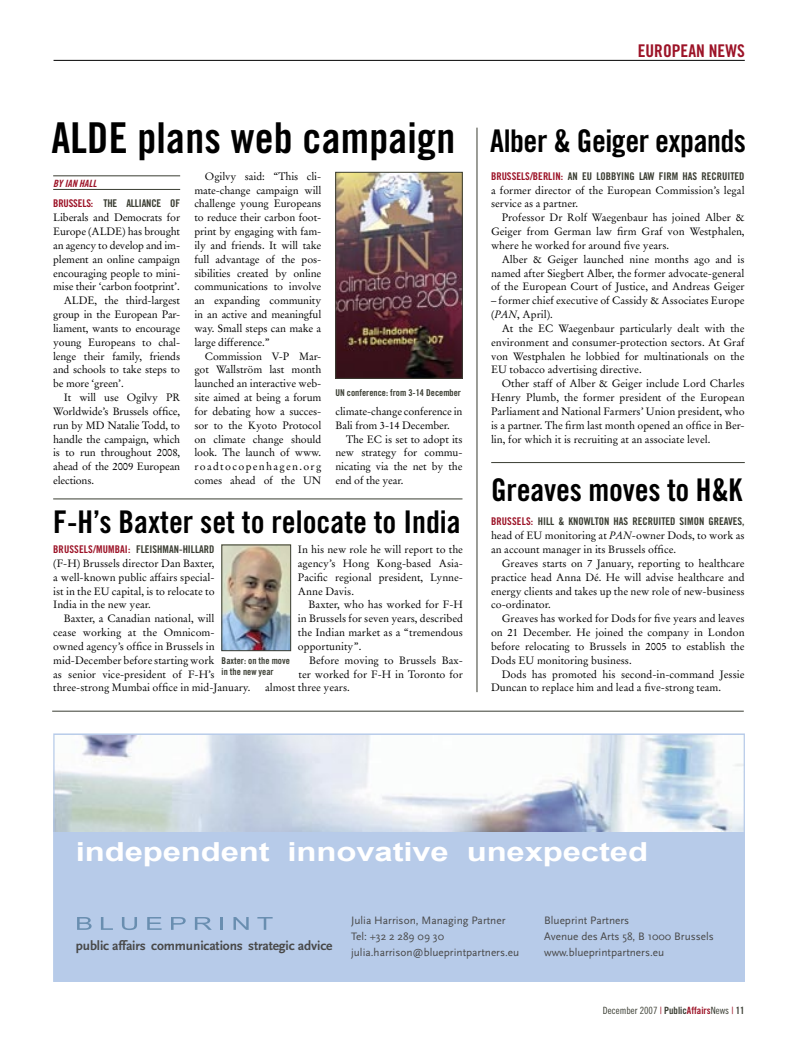
<style>
.page{position:relative;width:798px;height:1046px;background:#fff}
.page>*{position:absolute;margin:0;border:0;box-sizing:border-box;transform-origin:0 0}
.pan_news_headline_35pt{font:42.5px "Trade Gothic LT Std Bd Cn 20";letter-spacing:.005em;color:#000}
.pan_news_headline_25pt{font:31.25px "Trade Gothic LT Std Bd Cn 20";letter-spacing:-.005em;color:#000}
.t1{font:700 26.25px "Arial";letter-spacing:-.005em;color:#fff;scale:1.25 1}
.pan_strap_rhp{font:17.5px "Trade Gothic LT Std Bd Cn 20";color:#9c1327}
.t2{font:700 13.5px "Scala Sans";letter-spacing:-.01em;color:#484848}
.t3{font:11.25px/15.6px "Scala Sans";color:#484848}
.pan_body_indent{font:10.62px/13.9px "Stempel Garamond LT Std";color:#000;text-align:justify}
.pan_body_flush_left{font:10.62px/13.9px "Stempel Garamond LT Std";color:#000;text-align:justify}
.pan_quotebreak_13pt{font:10px "Trade Gothic LT Std Cn 18";color:#3a3d32}
.t4{font:10px "Trade Gothic LT Std Bd Cn 20 Obl";color:#9c1327}
.pan_photo_caption{font:9.38px/10.6px "Trade Gothic LT Std Bd Cn 20";color:#3a3d32}
.s1{font-family:"Trade Gothic LT Std Bd Cn 20";color:#9c1327}
.s2{font-family:"Trade Gothic LT Std Bd Cn 20";color:#3a3d32}
.s3{font-style:italic}
.s4{color:#9c1327}
.s5{font-family:"Trade Gothic LT Std Bd Cn 20"}
</style>
<div class="page">
<hr style="left:54px;top:60px;width:690px;height:1px;background:#000">
<hr style="left:53px;top:498px;width:409px;height:1px;background:#3a3d32">
<hr style="left:476px;top:128px;width:1px;height:564px;background:#3a3d32">
<img style="left:337px;top:174px;width:123px;height:202px">
<div style="left:335px;top:172px;width:127px;height:206px;border:1px solid #3a3d32"></div>
<hr style="left:53px;top:175px;width:127px;height:1px;background:#3a3d32">
<hr style="left:53px;top:189px;width:127px;height:1px;background:#3a3d32">
<hr style="left:491px;top:462px;width:253px;height:1px;background:#3a3d32">
<img style="left:223px;top:546px;width:66px;height:102px">
<div style="left:221px;top:544px;width:70px;height:106px;border:1px solid #3a3d32"></div>
<hr style="left:52px;top:710px;width:691px;height:1px;background:#3a3d32">
<div style="left:54px;top:734px;width:690px;height:247px;background:#b7cbe9"></div>
<img style="left:55px;top:735px;width:687px;height:96px">
<svg style="left:77px;top:917px;width:15px;height:12px"></svg>
<svg style="left:101px;top:917px;width:12px;height:12px"></svg>
<svg style="left:122px;top:917px;width:15px;height:12px"></svg>
<svg style="left:147px;top:917px;width:14px;height:12px"></svg>
<svg style="left:171px;top:917px;width:15px;height:12px"></svg>
<svg style="left:195px;top:917px;width:16px;height:12px"></svg>
<svg style="left:220px;top:917px;width:3px;height:12px"></svg>
<svg style="left:233px;top:917px;width:15px;height:12px"></svg>
<svg style="left:257px;top:917px;width:15px;height:12px"></svg>
<div style="left:53px;top:733px;width:691px;height:248px;border:1px solid #b7cbe9"></div>
<p class="pan_news_headline_35pt" style="left:51px;top:112px;width:405px">ALDE plans web campaign</p>
<p class="pan_body_flush_left" style="left:53px;top:197px;width:128px"><span class="s1">BRUSSELS:</span> <span class="s2">THE ALLIANCE OF </span>Liberals and Democrats for Europe (ALDE) has brought an agency to develop and im&shy;plement an online campaign encouraging people to mini&shy;mise their ‘carbon footprint’.</p>
<p class="pan_body_indent" style="left:53px;top:293px;width:128px;text-indent:11px">ALDE, the third-largest group in the European Par&shy;liament, wants to encourage young Europeans to chal&shy;lenge their family, friends and schools to take steps to be more ‘green’.</p>
<p class="pan_body_indent" style="left:53px;top:390px;width:128px;text-indent:11px">It will use Ogilvy PR Worldwide’s Brussels office, run by MD Natalie Todd, to handle the campaign, which is to run throughout 2008, ahead of the 2009 European elections.</p>
<p class="pan_body_indent" style="left:194px;top:169px;width:128px;text-indent:11px">Ogilvy said: “This cli&shy;mate-change campaign will challenge young Europeans to reduce their carbon foot&shy;print by engaging with fam&shy;ily and friends. It will take full advantage of the pos&shy;sibilities created by online communications to involve an expanding community in an active and meaningful way. Small steps can make a large difference.”</p>
<p class="pan_body_indent" style="left:194px;top:349px;width:128px;text-indent:11px">Commission V-P Mar&shy;got Wallström last month launched an interactive web&shy;site aimed at being a forum for debating how a succes&shy;sor to the Kyoto Protocol on climate change should look. The launch of www. roadtocopenhagen.org comes ahead of the UN</p>
<p class="t4" style="left:53px;top:177px;width:45px">BY IAN HALL</p>
<p class="pan_photo_caption" style="left:335px;top:387px;width:127px">UN conference: from 3-14 December</p>
<p class="pan_body_indent" style="left:335px;top:404px;width:128px">climate-change conference in<br>Bali from 3-14 December.</p>
<p class="pan_body_indent" style="left:335px;top:432px;width:128px;text-indent:11px">The EC is set to adopt its new strategy for commu&shy;nicating via the net by the end of the year.</p>
<p class="pan_news_headline_25pt" style="left:53px;top:502px;width:409px">F-H’s Baxter set to relocate to India</p>
<p class="pan_body_indent" style="left:298px;top:542px;width:166px">In his new role he will report to the agency’s Hong Kong-based Asia-Pacific regional president, Lynne-Anne Davis.</p>
<p class="pan_body_indent" style="left:298px;top:598px;width:166px;text-indent:11px">Baxter, who has worked for F-H in Brussels for seven years, described the Indian market as a “tremendous opportunity”.</p>
<p class="pan_body_indent" style="left:309px;top:653px;width:155px">Before moving to Brussels Bax-</p>
<p class="pan_body_indent" style="left:298px;top:667px;width:166px">ter worked for F-H in Toronto for</p>
<p class="pan_body_indent" style="left:265px;top:680px;width:86px">almost three years.</p>
<p class="pan_body_flush_left" style="left:53px;top:542px;width:163px"><span class="s1">BRUSSELS/MUMBAI:</span> <span class="s2">FLEISHMAN-HILLARD </span>(F-H) Brussels director Dan Baxter, a well-known public affairs special&shy;ist in the EU capital, is to relocate to India in the new year.</p>
<p class="pan_body_indent" style="left:53px;top:611px;width:199px;text-align:left;text-indent:11px">Baxter, a Canadian national, will<br>cease working at the Omnicom-<br>owned agency’s office in Brussels in mid-December before starting work<br>as senior vice-president of F-H’s three-strong Mumbai office in mid-January.</p>
<p class="pan_photo_caption" style="left:221px;top:655px;width:70px">Baxter: on the move in the new year</p>
<p class="pan_strap_rhp" style="left:637px;top:40px;width:108px">EUROPEAN NEWS</p>
<p class="pan_news_headline_25pt" style="left:490px;top:122px;width:257px">Alber &amp; Geiger expands</p>
<p class="pan_body_flush_left" style="left:491px;top:169px;width:255px"><span class="s1">BRUSSELS/BERLIN:</span> <span class="s2">AN EU LOBBYING LAW FIRM HAS RECRUITED </span>a former director of the European Commission’s legal service as a partner.</p>
<p class="pan_body_indent" style="left:491px;top:211px;width:255px;text-indent:11px">Professor Dr Rolf Waegenbaur has joined Alber &amp; Geiger from German law firm Graf von Westphalen, where he worked for around five years.</p>
<p class="pan_body_indent" style="left:491px;top:252px;width:255px;text-indent:11px">Alber &amp; Geiger launched nine months ago and is named after Siegbert Alber, the former advocate-general of the European Court of Justice, and Andreas Geiger</p>
<p class="pan_body_indent" style="left:491px;top:293px;width:255px">– former chief executive of Cassidy &amp; Associates Europe (<span class="s3">PAN</span>, April).</p>
<p class="pan_body_indent" style="left:491px;top:321px;width:255px;text-indent:11px">At the EC Waegenbaur particularly dealt with the environment and consumer-protection sectors. At Graf von Westphalen he lobbied for multinationals on the EU tobacco advertising directive.</p>
<p class="pan_body_indent" style="left:491px;top:376px;width:255px;text-indent:11px">Other staff of Alber &amp; Geiger include Lord Charles Henry Plumb, the former president of the European Parliament and National Farmers’ Union president, who is a partner. The firm last month opened an office in Ber&shy;lin, for which it is recruiting at an associate level.</p>
<p class="pan_news_headline_25pt" style="left:491px;top:471px;width:252px">Greaves moves to H&amp;K</p>
<p class="pan_body_flush_left" style="left:491px;top:515px;width:255px"><span class="s1">BRUSSELS:</span> <span class="s2">HILL &amp; KNOWLTON HAS RECRUITED SIMON GREAVES, </span>head of EU monitoring at <span class="s3">PAN</span>-owner Dods, to work as an account manager in its Brussels office.</p>
<p class="pan_body_indent" style="left:491px;top:556px;width:255px;text-indent:11px">Greaves starts on 7 January, reporting to healthcare practice head Anna Dé. He will advise healthcare and energy clients and takes up the new role of new-business co-ordinator.</p>
<p class="pan_body_indent" style="left:491px;top:611px;width:255px;text-indent:11px">Greaves has worked for Dods for five years and leaves on 21 December. He joined the company in London before relocating to Brussels in 2005 to establish the Dods EU monitoring business.</p>
<p class="pan_body_indent" style="left:491px;top:667px;width:255px;text-indent:11px">Dods has promoted his second-in-command Jessie<br>Duncan to replace him and lead a five-strong team.</p>
<p class="t1" style="left:76px;top:837px;width:459px">independent innovative unexpected</p>
<p class="t2" style="left:76px;top:938px;width:258px">public affairs communications strategic advice</p>
<p class="t3" style="left:351px;top:912px;width:170px">Julia Harrison, Managing Partner<br>Tel: +32 2 289 09 30 julia.harrison@blueprintpartners.eu</p>
<p class="t3" style="left:544px;top:912px;width:171px">Blueprint Partners<br>Avenue des Arts 58, B 1000 Brussels www.blueprintpartners.eu</p>
<p class="pan_quotebreak_13pt" style="left:602px;top:1004px;width:143px">December 2007 <span class="s4">|</span> <span class="s5">Public</span><span class="s1">Affairs</span>News <span class="s4">|</span> <span class="s5">11</span></p>
</div>
